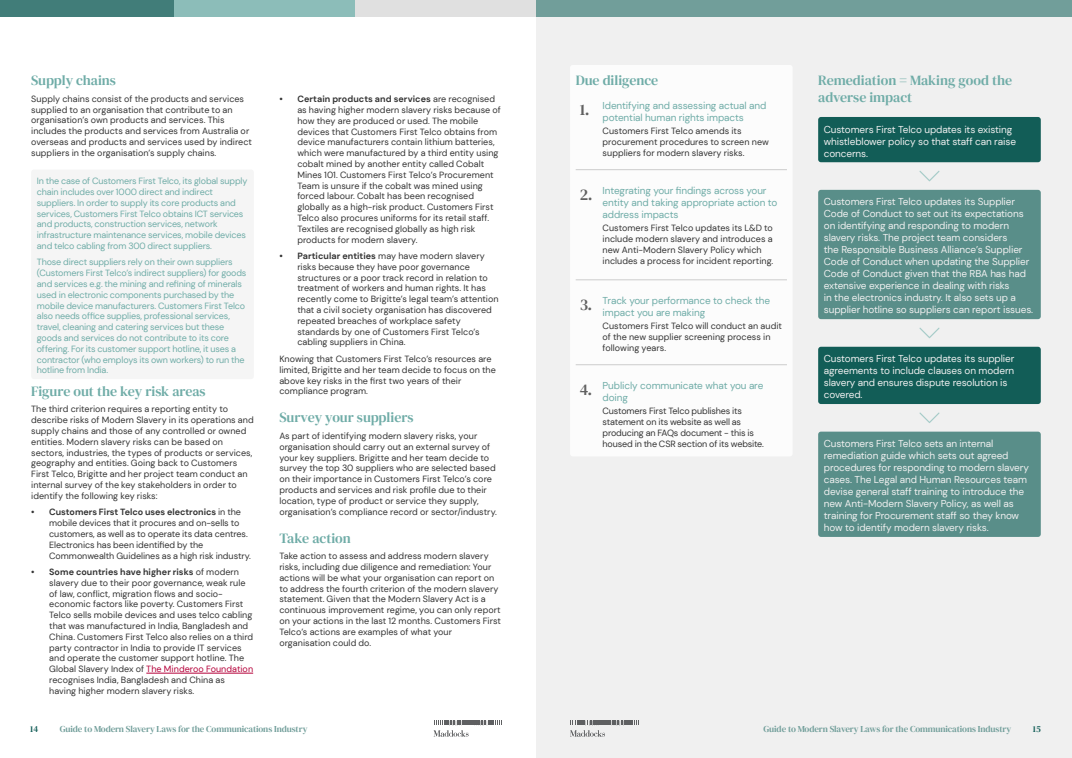
<style>
.page{position:relative;width:1072px;height:758px;background:#fff}
.page>*{position:absolute;margin:0;border:0;box-sizing:border-box;transform-origin:0 0}
.BODY_-_CHARCOAL{font:16px "DM Serif Text";color:#606060}
.HEADING_-_02_TEAL{font:14px/16.8px "DM Serif Text";color:#6faca7}
.BODY_-_CHARCOAL-2{font:14px "DM Serif Text";color:#6faca7}
.HEADING_-_SECTION_02{font:10px/12px "DM Sans";letter-spacing:-.01em;color:#f0f0f0}
.HEADING_-_SECTION_02-2{font:10px/12px "DM Sans";letter-spacing:-.01em;color:#6faca7}
.BODY_-_CHARCOAL-3{font:9px/10.8px "DM Sans";letter-spacing:.005em;color:#333}
.BODY_-_CHARCOAL-4{font:9px/10.8px "DM Sans";letter-spacing:-.015em;color:#6faca7}
.BODY_-_CHARCOAL-5{font:9px/10.8px "DM Sans";letter-spacing:-.015em;color:#333}
.t1{font:9px "DM Serif Text";letter-spacing:-.01em;color:#719e9a}
.t2{font:9px "DM Serif Text";color:#125d57}
.s1{font-weight:700}
.s2{color:#b5003a}
</style>
<div class="page">
<div style="left:536px;top:17px;width:536px;height:741px;background:#f0f0f0"></div>
<div style="left:0;top:0;width:174px;height:17px;background:#417d79"></div>
<div style="left:536px;top:0;width:536px;height:17px;background:#719e9a"></div>
<div style="left:174px;top:0;width:181px;height:17px;background:#8cbdb9"></div>
<div style="left:355px;top:0;width:181px;height:17px;background:#e0e0e0"></div>
<svg style="left:570px;top:720px;width:69px;height:16px"></svg>
<svg style="left:433px;top:720px;width:69px;height:16px"></svg>
<hr style="left:146px;top:673px;width:107px;height:1px;background:#b5003a">
<div style="left:31px;top:169px;width:223px;height:210px;background:#f5f5f5;border-radius:3px"></div>
<div style="left:570px;top:65px;width:222px;height:391px;background:#fcfcfc;border-radius:3px"></div>
<hr style="left:575px;top:169px;width:212px;height:1px;background:#ccc">
<hr style="left:575px;top:279px;width:212px;height:1px;background:#ccc">
<hr style="left:575px;top:364px;width:212px;height:1px;background:#ccc">
<div style="left:818px;top:117px;width:222px;height:45px;background:#125d57;border-radius:3px"></div>
<div style="left:818px;top:347px;width:222px;height:57px;background:#125d57;border-radius:3px"></div>
<div style="left:818px;top:431px;width:222px;height:106px;background:#598e89;border-radius:3px"></div>
<div style="left:818px;top:190px;width:222px;height:129px;background:#598e89;border-radius:3px"></div>
<svg style="left:919px;top:171px;width:20px;height:10px"></svg>
<svg style="left:919px;top:327px;width:20px;height:11px"></svg>
<svg style="left:919px;top:412px;width:20px;height:11px"></svg>
<p class="HEADING_-_02_TEAL" style="left:31px;top:72px;width:86px">Supply chains</p>
<p class="BODY_-_CHARCOAL-3" style="left:31px;top:93px;width:222px">Supply chains consist of the products and services supplied to an organisation that contribute to an organisation’s own products and services. This includes the products and services from Australia or overseas and products and services used by indirect suppliers in the organisation’s supply chains.</p>
<p class="BODY_-_CHARCOAL-4" style="left:37px;top:175px;width:212px">In the case of Customers First Telco, its global supply chain includes over 1000 direct and indirect suppliers. In order to supply its core products and services, Customers First Telco obtains ICT services and products, construction services, network infrastructure maintenance services, mobile devices and telco cabling from 300 direct suppliers.</p>
<p class="BODY_-_CHARCOAL-4" style="left:37px;top:257px;width:211px">Those direct suppliers rely on their own suppliers (Customers First Telco’s indirect suppliers) for goods and services e.g. the mining and refining of minerals used in electronic components purchased by the mobile device manufacturers. Customers First Telco also needs office supplies, professional services, travel, cleaning and catering services but these goods and services do not contribute to its core offering. For its customer support hotline, it uses a contractor (who employs its own workers) to run the hotline from India.</p>
<p class="BODY_-_CHARCOAL-2" style="left:31px;top:383px;width:176px">Figure out the key risk areas</p>
<p class="BODY_-_CHARCOAL-3" style="left:31px;top:404px;width:224px">The third criterion requires a reporting entity to describe risks of Modern Slavery in its operations and supply chains and those of any controlled or owned entities. Modern slavery risks can be based on sectors, industries, the types of products or services, geography and entities. Going back to Customers First Telco, Brigitte and her project team conduct an internal survey of the key stakeholders in order to identify the following key risks:</p>
<p class="BODY_-_CHARCOAL-3" style="left:49px;top:507px;width:203px;text-indent:-18px"><span class="s1">• Customers First Telco uses electronics</span> in the mobile devices that it procures and on-sells to customers, as well as to operate its data centres.<br>Electronics has been identified by the Commonwealth Guidelines as a high risk industry.</p>
<p class="BODY_-_CHARCOAL-3" style="left:49px;top:566px;width:205px;text-indent:-18px"><span class="s1">• Some countries have higher risks</span> of modern slavery due to their poor governance, weak rule of law, conflict, migration flows and socio&shy;economic factors like poverty. Customers First Telco sells mobile devices and uses telco cabling that was manufactured in India, Bangladesh and China. Customers First Telco also relies on a third party contractor in India to provide IT services and operate the customer support hotline. The Global Slavery Index of <span class="s2">The Minderoo Foundation </span>recognises India, Bangladesh and China as having higher modern slavery risks.</p>
<p class="BODY_-_CHARCOAL-3" style="left:297px;top:93px;width:205px;text-indent:-18px"><span class="s1">• Certain products and services</span> are recognised as having higher modern slavery risks because of how they are produced or used. The mobile devices that Customers First Telco obtains from device manufacturers contain lithium batteries, which were manufactured by a third entity using cobalt mined by another entity called Cobalt Mines 101. Customers First Telco’s Procurement Team is unsure if the cobalt was mined using forced labour. Cobalt has been recognised globally as a high-risk product. Customers First Telco also procures uniforms for its retail staff.<br>Textiles are recognised globally as high risk products for modern slavery.</p>
<p class="BODY_-_CHARCOAL-3" style="left:297px;top:250px;width:203px;text-indent:-18px"><span class="s1">• Particular entities</span> may have modern slavery risks because they have poor governance structures or a poor track record in relation to treatment of workers and human rights. It has recently come to Brigitte’s legal team’s attention that a civil society organisation has discovered repeated breaches of workplace safety standards by one of Customers First Telco’s cabling suppliers in China.</p>
<p class="BODY_-_CHARCOAL-3" style="left:279px;top:353px;width:218px">Knowing that Customers First Telco’s resources are limited, Brigitte and her team decide to focus on the above key risks in the first two years of their compliance program.</p>
<p class="HEADING_-_02_TEAL" style="left:279px;top:409px;width:136px">Survey your suppliers</p>
<p class="BODY_-_CHARCOAL-3" style="left:279px;top:430px;width:219px">As part of identifying modern slavery risks, your organisation should carry out an external survey of your key suppliers. Brigitte and her team decide to survey the top 30 suppliers who are selected based on their importance in Customers First Telco’s core products and services and risk profile due to their location, type of product or service they supply, organisation’s compliance record or sector/industry.</p>
<p class="HEADING_-_02_TEAL" style="left:279px;top:530px;width:73px">Take action</p>
<p class="BODY_-_CHARCOAL-3" style="left:279px;top:550px;width:223px">Take action to assess and address modern slavery risks, including due diligence and remediation: Your actions will be what your organisation can report on to address the fourth criterion of the modern slavery statement. Given that the Modern Slavery Act is a continuous improvement regime, you can only report on your actions in the last 12 months. Customers First Telco’s actions are examples of what your organisation could do.</p>
<p class="HEADING_-_02_TEAL" style="left:575px;top:72px;width:84px">Due diligence</p>
<p class="BODY_-_CHARCOAL" style="left:579px;top:101px;width:11px">1.</p>
<p class="HEADING_-_SECTION_02-2" style="left:602px;top:99px;width:165px">Identifying and assessing actual and potential human rights impacts</p>
<p class="BODY_-_CHARCOAL-3" style="left:602px;top:126px;width:168px">Customers First Telco amends its procurement procedures to screen new suppliers for modern slavery risks.</p>
<p class="BODY_-_CHARCOAL" style="left:579px;top:186px;width:14px">2.</p>
<p class="HEADING_-_SECTION_02-2" style="left:602px;top:184px;width:176px">Integrating your findings across your entity and taking appropriate action to address impacts</p>
<p class="BODY_-_CHARCOAL-3" style="left:602px;top:223px;width:172px">Customers First Telco updates its L&amp;D to include modern slavery and introduces a new Anti-Modern Slavery Policy which includes a process for incident reporting.</p>
<p class="BODY_-_CHARCOAL" style="left:579px;top:296px;width:14px">3.</p>
<p class="HEADING_-_SECTION_02-2" style="left:602px;top:294px;width:169px">Track your performance to check the impact you are making</p>
<p class="BODY_-_CHARCOAL-3" style="left:602px;top:321px;width:181px">Customers First Telco will conduct an audit of the new supplier screening process in following years.</p>
<p class="BODY_-_CHARCOAL" style="left:579px;top:381px;width:14px">4.</p>
<p class="HEADING_-_SECTION_02-2" style="left:602px;top:379px;width:162px">Publicly communicate what you are doing</p>
<p class="BODY_-_CHARCOAL-5" style="left:602px;top:406px;width:163px">Customers First Telco publishes its statement on its website as well as producing an FAQs document - this is housed in the CSR section of its website.</p>
<p class="HEADING_-_02_TEAL" style="left:818px;top:72px;width:195px">Remediation = Making good the adverse impact</p>
<p class="HEADING_-_SECTION_02" style="left:823px;top:123px;width:194px">Customers First Telco updates its existing whistleblower policy so that staff can raise concerns.</p>
<p class="HEADING_-_SECTION_02" style="left:823px;top:196px;width:211px">Customers First Telco updates its Supplier Code of Conduct to set out its expectations on identifying and responding to modern slavery risks. The project team considers<br>the Responsible Business Alliance’s Supplier Code of Conduct when updating the Supplier Code of Conduct given that the RBA has had extensive experience in dealing with risks<br>in the electronics industry. It also sets up a supplier hotline so suppliers can report issues.</p>
<p class="HEADING_-_SECTION_02" style="left:823px;top:353px;width:192px">Customers First Telco updates its supplier agreements to include clauses on modern slavery and ensures dispute resolution is covered.</p>
<p class="HEADING_-_SECTION_02" style="left:823px;top:438px;width:206px">Customers First Telco sets an internal remediation guide which sets out agreed procedures for responding to modern slavery cases. The Legal and Human Resources team devise general staff training to introduce the new Anti-Modern Slavery Policy, as well as training for Procurement staff so they know how to identify modern slavery risks.</p>
<p class="t2" style="left:30px;top:723px;width:9px">14</p>
<p class="t1" style="left:60px;top:723px;width:249px">Guide to Modern Slavery Laws for the Communications Industry</p>
<p class="t1" style="left:763px;top:723px;width:249px">Guide to Modern Slavery Laws for the Communications Industry</p>
<p class="t2" style="left:1032px;top:723px;width:9px">15</p>
</div>
